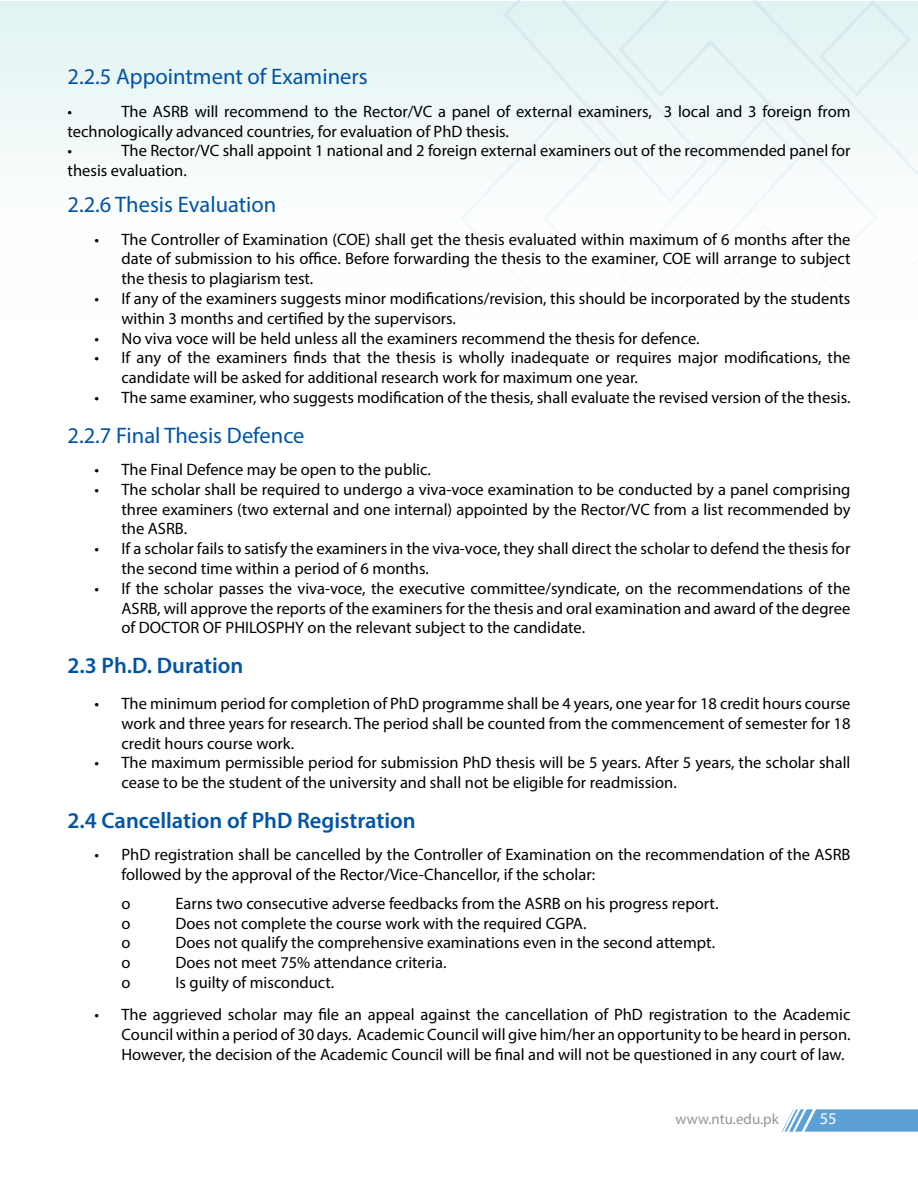
<style>
.page{position:relative;width:918px;height:1188px;background:#fff}
.page>*{position:absolute;margin:0;border:0;box-sizing:border-box;transform-origin:0 0}
.t1{font:22.5px "Myriad Pro";color:#0054a6}
.t2{font:600 22.5px "Myriad Pro";color:#0054a6}
.t3{font:16.5px/19.8px "Myriad Pro";color:#000}
.t4{font:16.5px "Myriad Pro";color:#fff}
.t5{font:15px "Myriad Pro";color:#939598}
</style>
<div class="page">
<div style="left:0;top:1px;width:917px;height:320px;background:linear-gradient(to bottom,#e3f3f3,#fff)"></div>
<svg style="left:458px;top:1px;width:460px;height:320px"></svg>
<svg style="left:494px;top:0;width:419px;height:321px"></svg>
<svg style="left:501px;top:0;width:208px;height:205px"></svg>
<svg style="left:725px;top:222px;width:188px;height:99px"></svg>
<svg style="left:782px;top:1109px;width:136px;height:23px;background:#72addc"></svg>
<h1 class="t1" style="left:68px;top:63px;width:302px">2.2.5 Appointment of Examiners</h1>
<p class="t3" style="left:68px;top:101px;width:6px">•</p>
<p class="t3" style="left:68px;top:101px;width:785px;text-indent:54px">The ASRB will recommend to the Rector/VC a panel of external examiners, 3 local and 3 foreign from technologically advanced countries, for evaluation of PhD thesis.<br>•</p>
<p class="t3" style="left:68px;top:141px;width:785px;text-indent:54px">The Rector/VC shall appoint 1 national and 2 foreign external examiners out of the recommended panel for thesis evaluation.</p>
<h1 class="t1" style="left:68px;top:191px;width:210px">2.2.6 Thesis Evaluation</h1>
<p class="t3" style="left:121px;top:229px;width:731px;text-align:justify;text-indent:-27px">• The Controller of Examination (COE) shall get the thesis evaluated within maximum of 6 months after the date of submission to his office. Before forwarding the thesis to the examiner, COE will arrange to subject the thesis to plagiarism test.</p>
<p class="t3" style="left:121px;top:288px;width:731px;text-indent:-27px">• If any of the examiners suggests minor modifications/revision, this should be incorporated by the students within 3 months and certified by the supervisors.</p>
<p class="t3" style="left:94px;top:328px;width:607px">• No viva voce will be held unless all the examiners recommend the thesis for defence.</p>
<p class="t3" style="left:121px;top:348px;width:731px;text-indent:-27px">• If any of the examiners finds that the thesis is wholly inadequate or requires major modifications, the candidate will be asked for additional research work for maximum one year.</p>
<p class="t3" style="left:94px;top:387px;width:758px">• The same examiner, who suggests modification of the thesis, shall evaluate the revised version of the thesis.</p>
<h1 class="t1" style="left:68px;top:421px;width:239px">2.2.7 Final Thesis Defence</h1>
<p class="t3" style="left:94px;top:459px;width:338px">• The Final Defence may be open to the public.</p>
<p class="t3" style="left:121px;top:479px;width:731px;text-align:justify;text-indent:-27px">• The scholar shall be required to undergo a viva-voce examination to be conducted by a panel comprising three examiners (two external and one internal) appointed by the Rector/VC from a list recommended by the ASRB.</p>
<p class="t3" style="left:121px;top:538px;width:730px;text-indent:-27px">• If a scholar fails to satisfy the examiners in the viva-voce, they shall direct the scholar to defend the thesis for the second time within a period of 6 months.</p>
<p class="t3" style="left:121px;top:578px;width:731px;text-align:justify;text-indent:-27px">• If the scholar passes the viva-voce, the executive committee/syndicate, on the recommendations of the ASRB, will approve the reports of the examiners for the thesis and oral examination and award of the degree of DOCTOR OF PHILOSPHY on the relevant subject to the candidate.</p>
<h1 class="t2" style="left:68px;top:651px;width:177px">2.3 Ph.D. Duration</h1>
<p class="t3" style="left:121px;top:693px;width:731px;text-align:justify;text-indent:-27px">• The minimum period for completion of PhD programme shall be 4 years, one year for 18 credit hours course work and three years for research. The period shall be counted from the commencement of semester for 18 credit hours course work.</p>
<p class="t3" style="left:121px;top:753px;width:731px;text-indent:-27px">• The maximum permissible period for submission PhD thesis will be 5 years. After 5 years, the scholar shall cease to be the student of the university and shall not be eligible for readmission.</p>
<h1 class="t2" style="left:68px;top:806px;width:350px">2.4 Cancellation of PhD Registration</h1>
<p class="t3" style="left:121px;top:844px;width:731px;text-indent:-27px">• PhD registration shall be cancelled by the Controller of Examination on the recommendation of the ASRB followed by the approval of the Rector/Vice-Chancellor, if the scholar:</p>
<p class="t3" style="left:121px;top:893px;width:11px">o</p>
<p class="t3" style="left:175px;top:893px;width:544px">Earns two consecutive adverse feedbacks from the ASRB on his progress report.</p>
<p class="t3" style="left:122px;top:913px;width:11px">o</p>
<p class="t3" style="left:176px;top:913px;width:412px">Does not complete the course work with the required CGPA.</p>
<p class="t3" style="left:122px;top:933px;width:11px">o</p>
<p class="t3" style="left:176px;top:933px;width:541px">Does not qualify the comprehensive examinations even in the second attempt.</p>
<p class="t3" style="left:122px;top:952px;width:11px">o</p>
<p class="t3" style="left:176px;top:952px;width:272px">Does not meet 75% attendance criteria.</p>
<p class="t3" style="left:122px;top:972px;width:11px">o</p>
<p class="t3" style="left:176px;top:972px;width:160px">Is guilty of misconduct.</p>
<p class="t3" style="left:122px;top:1005px;width:731px;text-align:justify;text-indent:-27px">• The aggrieved scholar may file an appeal against the cancellation of PhD registration to the Academic Council within a period of 30 days. Academic Council will give him/her an opportunity to be heard in person.<br>However, the decision of the Academic Council will be final and will not be questioned in any court of law.</p>
<p class="t5" style="left:676px;top:1110px;width:105px">www.ntu.edu.pk</p>
<p class="t4" style="left:820px;top:1108px;width:18px">55</p>
</div>
